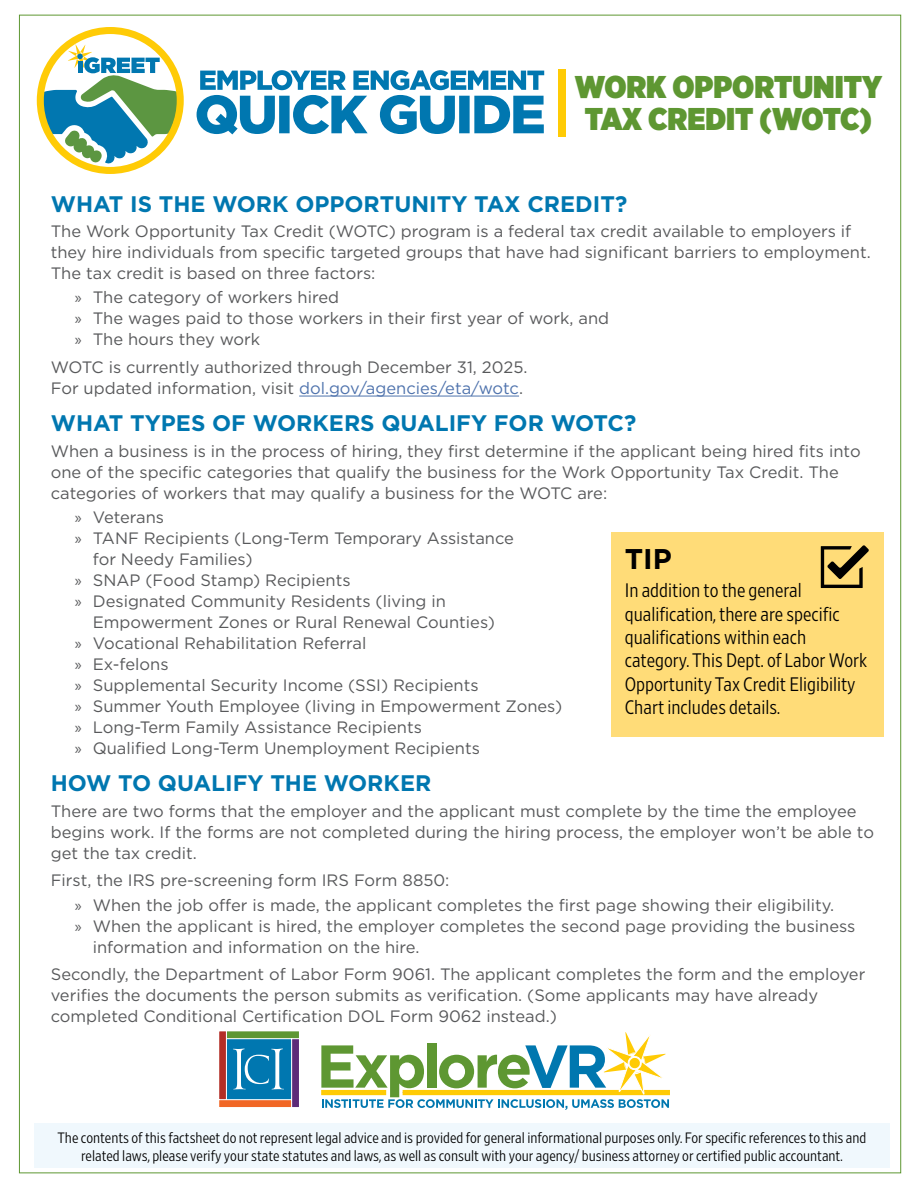
<style>
.page{position:relative;width:918px;height:1188px;background:#fff}
.page>*{position:absolute;margin:0;border:0;box-sizing:border-box;transform-origin:0 0}
.t1{font:900 31.5px/31.5px "Gotham Narrow";color:#5e9732;text-align:center}
.t2{font:700 28.5px "Gotham HTF";color:#000}
.t3{font:700 22.5px "Gotham HTF";color:#0077b0}
.sidebar_text{font:300 19.5px/23.4px "Retina Narrow";color:#000}
.body_text{font:16.5px/21px "Gotham HTF";color:#58595b}
.sidebar_text-2{font:300 15px/18px "Retina Narrow";color:#000;text-align:center}
.s1{font-family:"Myriad Pro"}
.s2{color:#4f73ad}
</style>
<div class="page">
<hr style="left:299px;top:396px;width:220px;height:1px;background:#4f73ad">
<div style="left:403px;top:1090px;width:267px;height:5px;background:#ffcb05"></div>
<svg style="left:219px;top:1031px;width:80px;height:76px;background:#527f96"></svg>
<svg style="left:321px;top:1032px;width:348px;height:78px"></svg>
<div style="left:558px;top:69px;width:8px;height:68px;background:#ffcb05"></div>
<div style="left:611px;top:532px;width:272px;height:204px;background:#ffdc78"></div>
<svg style="left:821px;top:545px;width:48px;height:43px"></svg>
<svg style="left:43px;top:44px;width:136px;height:120px"></svg>
<div style="left:37px;top:27px;width:146px;height:146px;border:7px solid #ffcb06;border-radius:50%"></div>
<svg style="left:197px;top:70px;width:347px;height:64px"></svg>
<div style="left:34px;top:1124px;width:856px;height:44px;background:#f0f8fd"></div>
<p class="t1" style="left:575px;top:71px;width:309px">WORK OPPORTUNITY<br>TAX CREDIT (WOTC)</p>
<h1 class="t3" style="left:51px;top:191px;width:578px">WHAT IS THE WORK OPPORTUNITY TAX CREDIT?</h1>
<p class="body_text" style="left:51px;top:220px;width:822px">The Work Opportunity Tax Credit (WOTC) program is a federal tax credit available to employers if they hire individuals from specific targeted groups that have had significant barriers to employment.<br>The tax credit is based on three factors:</p>
<p class="body_text" style="left:75px;top:287px;width:266px"><span class="s1">»</span> The category of workers hired</p>
<p class="body_text" style="left:75px;top:308px;width:536px"><span class="s1">»</span> The wages paid to those workers in their first year of work, and</p>
<p class="body_text" style="left:75px;top:329px;width:187px"><span class="s1">»</span> The hours they work</p>
<p class="body_text" style="left:51px;top:356px;width:478px">WOTC is currently authorized through December 31, 2025.<br>For updated information, visit <span class="s2">dol.gov/agencies/eta/wotc</span>.</p>
<h1 class="t3" style="left:51px;top:410px;width:587px">WHAT TYPES OF WORKERS QUALIFY FOR WOTC?</h1>
<p class="body_text" style="left:51px;top:440px;width:811px">When a business is in the process of hiring, they first determine if the applicant being hired fits into one of the specific categories that qualify the business for the Work Opportunity Tax Credit. The categories of workers that may qualify a business for the WOTC are:</p>
<p class="body_text" style="left:75px;top:506px;width:91px"><span class="s1">»</span> Veterans</p>
<p class="body_text" style="left:93px;top:527px;width:423px;text-indent:-18px"><span class="s1">»</span> TANF Recipients (Long-Term Temporary Assistance for Needy Families)</p>
<p class="body_text" style="left:75px;top:569px;width:277px"><span class="s1">»</span> SNAP (Food Stamp) Recipients</p>
<p class="body_text" style="left:93px;top:590px;width:404px;text-indent:-18px"><span class="s1">»</span> Designated Community Residents (living in<br>Empowerment Zones or Rural Renewal Counties)</p>
<p class="body_text" style="left:75px;top:632px;width:293px"><span class="s1">»</span> Vocational Rehabilitation Referral</p>
<p class="body_text" style="left:75px;top:653px;width:95px"><span class="s1">»</span> Ex-felons</p>
<p class="body_text" style="left:75px;top:674px;width:405px"><span class="s1">»</span> Supplemental Security Income (SSI) Recipients</p>
<p class="body_text" style="left:75px;top:695px;width:489px"><span class="s1">»</span> Summer Youth Employee (living in Empowerment Zones)</p>
<p class="body_text" style="left:75px;top:716px;width:349px"><span class="s1">»</span> Long-Term Family Assistance Recipients</p>
<p class="body_text" style="left:75px;top:737px;width:407px"><span class="s1">»</span> Qualified Long-Term Unemployment Recipients</p>
<h1 class="t3" style="left:51px;top:770px;width:382px">HOW TO QUALIFY THE WORKER</h1>
<p class="body_text" style="left:51px;top:800px;width:825px">There are two forms that the employer and the applicant must complete by the time the employee begins work. If the forms are not completed during the hiring process, the employer won’t be able to get the tax credit.</p>
<p class="body_text" style="left:51px;top:870px;width:400px">First, the IRS pre-screening form IRS Form 8850:</p>
<p class="body_text" style="left:75px;top:894px;width:761px"><span class="s1">»</span> When the job offer is made, the applicant completes the first page showing their eligibility.</p>
<p class="body_text" style="left:93px;top:915px;width:764px;text-indent:-18px"><span class="s1">»</span> When the applicant is hired, the employer completes the second page providing the business information and information on the hire.</p>
<p class="body_text" style="left:51px;top:964px;width:816px">Secondly, the Department of Labor Form 9061. The applicant completes the form and the employer verifies the documents the person submits as verification. (Some applicants may have already completed Conditional Certification DOL Form 9062 instead.)</p>
<h1 class="t2" style="left:625px;top:543px;width:49px">TIP</h1>
<p class="sidebar_text" style="left:625px;top:578px;width:244px">In addition to the general qualification, there are specific qualifications within each category. This Dept. of Labor Work<br>Opportunity Tax Credit Eligibility<br>Chart includes details.</p>
<p class="sidebar_text-2" style="left:58px;top:1128px;width:810px">The contents of this factsheet do not represent legal advice and is provided for general informational purposes only. For specific references to this and related laws, please verify your state statutes and laws, as well as consult with your agency/ business attorney or certified public accountant.</p>
</div>
